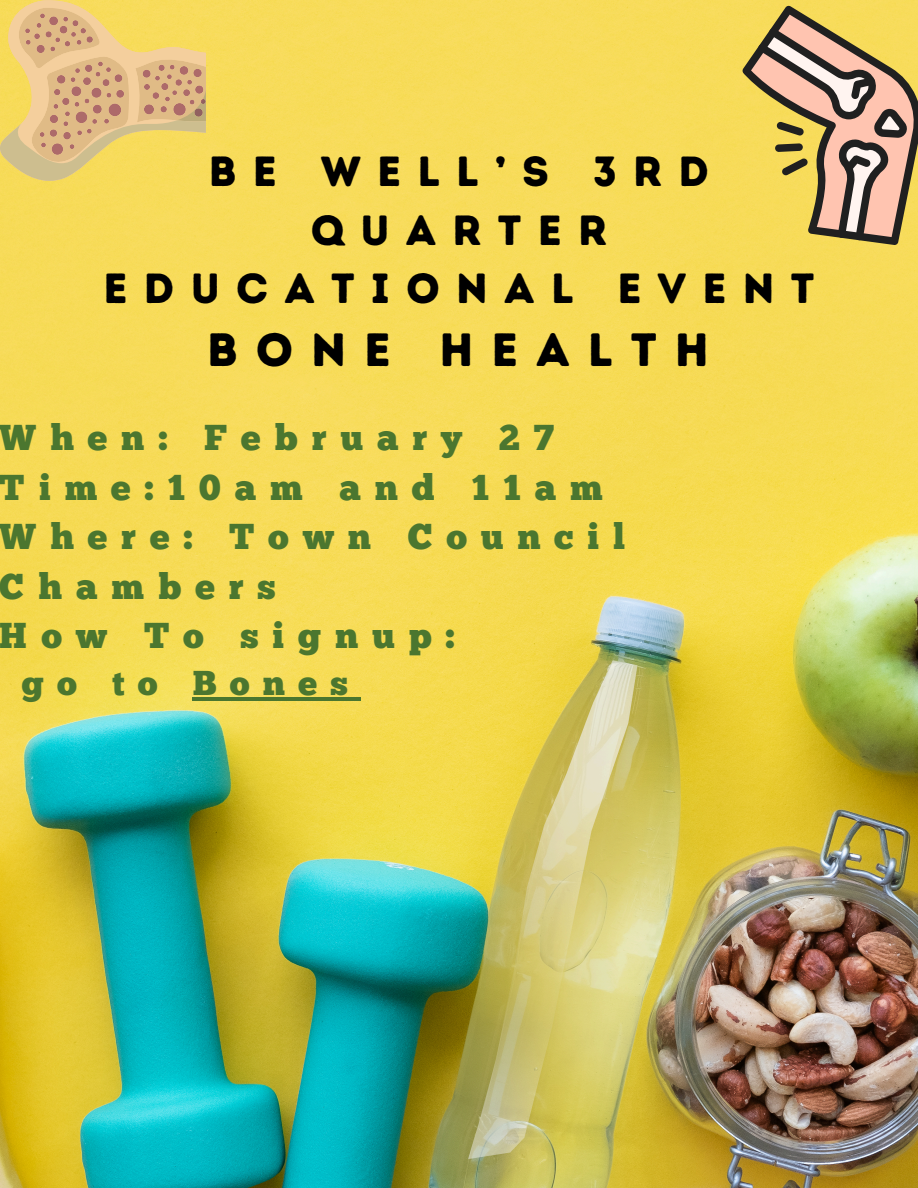
<style>
.page{position:relative;width:918px;height:1188px;background:#fff}
.page>*{position:absolute;margin:0;border:0;box-sizing:border-box;transform-origin:0 0}
.t1{font:46.65px "Intro Rust Base";letter-spacing:.385em;color:#000}
.t2{font:42.15px/58.5px "Intro Rust Base";letter-spacing:.385em;color:#000;text-align:center}
.t3{font:36px/49.5px "Chunk Five";letter-spacing:.385em;color:#4b762f}
.t4{font:34.5px "Chunk Five";letter-spacing:.385em;color:#4b762f}
</style>
<div class="page">
<img style="left:0;top:0;width:918px;height:1188px">
<svg style="left:0;top:0;width:206px;height:181px;background:#e6c578"></svg>
<svg style="left:742px;top:5px;width:176px;height:240px;background:#c6aa6c"></svg>
<hr style="left:193px;top:698px;width:168px;height:3px;background:#4b762f">
<p class="t2" style="left:104px;top:142px;width:712px">BE WELL’S 3RD<br>QUARTER<br>EDUCATIONAL EVENT</p>
<p class="t1" style="left:207px;top:322px;width:503px">BONE HEALTH</p>
<p class="t3" style="left:0;top:416px;width:556px">When: February 27</p>
<p class="t3" style="left:0;top:466px;width:604px">Time:10am and 11am</p>
<h1 class="t3" style="left:0;top:515px;width:627px">Where: Town Council<br>Chambers</h1>
<p class="t3" style="left:0;top:614px;width:456px">How To signup:</p>
<p class="t4" style="left:22px;top:670px;width:327px">go to Bones</p>
</div>
